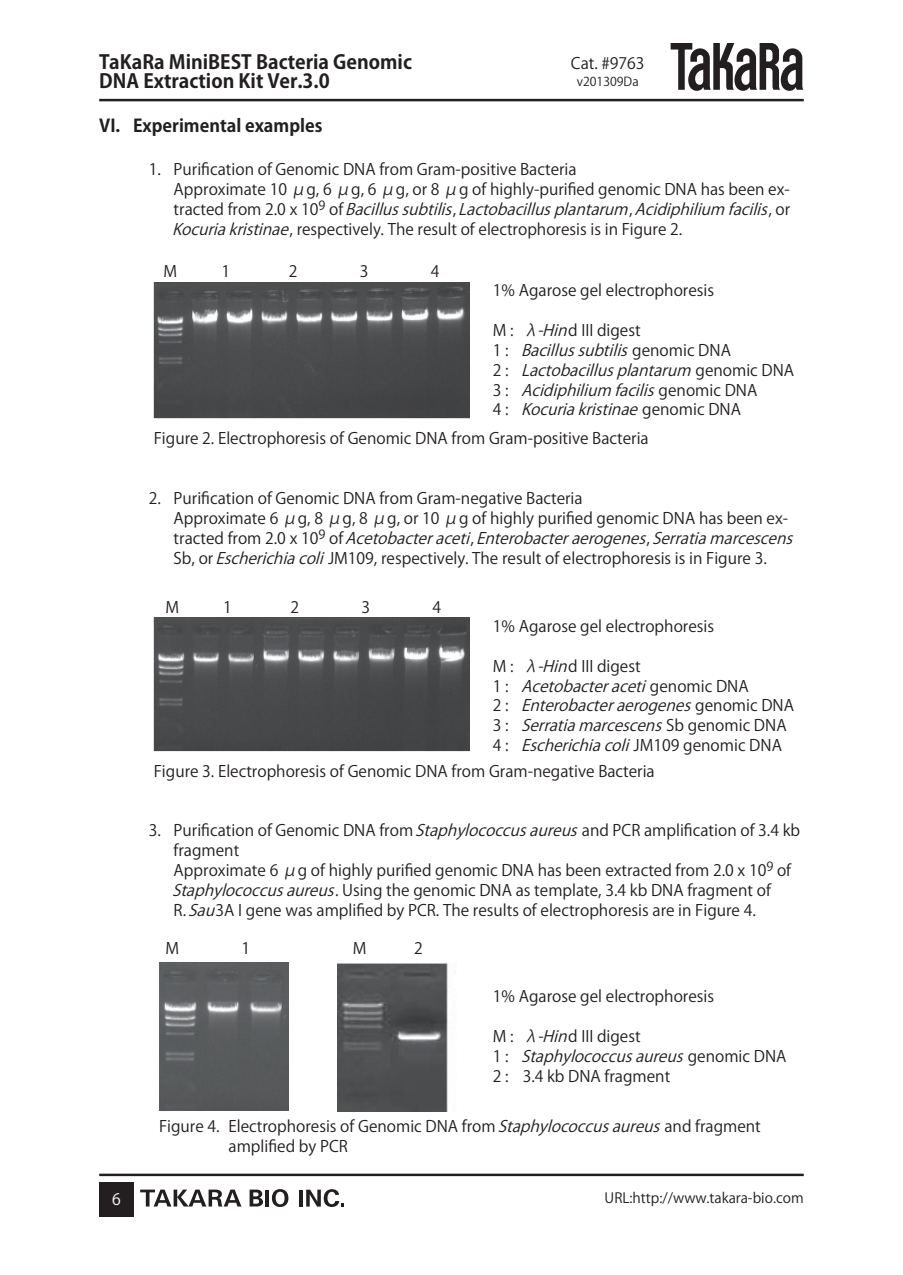
<style>
.page{position:relative;width:903px;height:1275px;background:#fff}
.page>*{position:absolute;margin:0;border:0;box-sizing:border-box;transform-origin:0 0}
.t1{font:700 19.25px/19.8px "Koz Go Pro";color:#231f20}
.本文{font:700 17.5px "Koz Go Pro";color:#231f20}
.本文-2{font:15.75px/19.8px "Koz Go Pro";color:#231f20}
.本文-3{font:italic 15.75px "Koz Go Pro";color:#231f20}
.t2{font:15.75px "Koz Go Pro";color:#fff}
.t3{font:14px "Koz Go Pro";color:#231f20}
.t4{font:12.25px "Koz Go Pro";color:#231f20}
.s1{font-style:italic}
.s2{font-style:normal}
</style>
<div class="page">
<hr style="left:99px;top:99px;width:705px;height:2px;background:#231f20">
<hr style="left:99px;top:1174px;width:705px;height:2px;background:#231f20">
<div style="left:99px;top:1182px;width:35px;height:35px;background:#231f20"></div>
<svg style="left:670px;top:43px;width:133px;height:48px"></svg>
<svg style="left:272px;top:1189px;width:16px;height:18px"></svg>
<svg style="left:140px;top:1189px;width:101px;height:17px"></svg>
<hr style="left:265px;top:1189px;width:4px;height:17px;background:#231f20">
<hr style="left:299px;top:1190px;width:4px;height:16px;background:#231f20">
<svg style="left:306px;top:1189px;width:38px;height:18px"></svg>
<svg style="left:250px;top:1189px;width:13px;height:18px"></svg>
<img style="left:154px;top:283px;width:316px;height:135px">
<img style="left:154px;top:618px;width:316px;height:133px">
<img style="left:159px;top:962px;width:129px;height:149px">
<img style="left:337px;top:962px;width:118px;height:149px">
<p class="t1" style="left:99px;top:53px;width:314px">TaKaRa MiniBEST Bacteria Genomic<br>DNA Extraction Kit Ver.3.0</p>
<p class="本文-2" style="left:571px;top:54px;width:75px">Cat. #9763</p>
<p class="t4" style="left:577px;top:74px;width:63px">v201309Da</p>
<p class="本文" style="left:99px;top:114px;width:225px">VI．Experimental examples</p>
<p class="本文-2" style="left:149px;top:160px;width:429px">1. Purification of Genomic DNA from Gram-positive Bacteria</p>
<p class="本文-2" style="left:172px;top:180px;width:620px;text-align:justify">Approximate 10 μg, 6 μg, 6 μg, or 8 μg of highly-purified genomic DNA has been ex&shy;t r a c t e d f r o m 2 . 0 x 1 0 <sup>9</sup> o f <span class="s1">Bacillus subtilis</span>, <span class="s1">Lactobacillus plantarum</span>, <span class="s1">Acidiphilium facilis</span>, o r <span class="s1">Kocuriakristinae</span>, respectively. The result of electrophoresis is in Figure 2.</p>
<p class="本文-2" style="left:164px;top:261px;width:15px">M</p>
<p class="本文-2" style="left:221px;top:261px;width:10px">1</p>
<p class="本文-2" style="left:289px;top:261px;width:10px">2</p>
<p class="本文-2" style="left:360px;top:261px;width:10px">3</p>
<p class="本文-2" style="left:431px;top:261px;width:10px">4</p>
<p class="本文-2" style="left:493px;top:281px;width:223px">1% Agarose gel electrophoresis</p>
<p class="本文-2" style="left:493px;top:321px;width:149px">M : λ-<span class="s1">Hin</span>d III digest</p>
<p class="本文-3" style="left:493px;top:340px;width:240px"><span class="s2">1 :</span> Bacillus subtilis <span class="s2">g e n o m i c D N A</span></p>
<p class="本文-3" style="left:493px;top:360px;width:303px"><span class="s2">2 :</span> Lactobacillus plantarum <span class="s2">g e n o m i c D N A</span></p>
<p class="本文-3" style="left:493px;top:380px;width:266px"><span class="s2">3 :</span> Acidiphilium facilis <span class="s2">g e n o m i c D N A</span></p>
<p class="本文-3" style="left:493px;top:399px;width:250px"><span class="s2">4 :</span> Kocuria kristinae <span class="s2">g e n o m i c D N A</span></p>
<p class="本文-2" style="left:154px;top:429px;width:496px">Figure 2. Electrophoresis of Genomic DNA from Gram-positive Bacteria</p>
<p class="本文-2" style="left:149px;top:489px;width:435px">2. Purification of Genomic DNA from Gram-negative Bacteria</p>
<p class="本文-2" style="left:174px;top:509px;width:626px">Approximate 6 μg, 8 μg, 8 μg, or 10 μg of highly purified genomic DNA has been ex-<br>t r a c t e d f r o m 2 . 0 x 1 0 <sup>9</sup> o f <span class="s1">Acetobacter aceti</span>, <span class="s1">Enterobacter aerogenes</span>, <span class="s1">Serratia marcescens<br></span>Sb, or<span class="s1">Escherichiacoli</span>JM109, respectively. The result of electrophoresis is in Figure 3.</p>
<p class="本文-2" style="left:165px;top:597px;width:15px">M</p>
<p class="本文-2" style="left:223px;top:597px;width:10px">1</p>
<p class="本文-2" style="left:290px;top:597px;width:10px">2</p>
<p class="本文-2" style="left:361px;top:597px;width:10px">3</p>
<p class="本文-2" style="left:433px;top:597px;width:10px">4</p>
<p class="本文-2" style="left:493px;top:617px;width:223px">1% Agarose gel electrophoresis</p>
<p class="本文-2" style="left:493px;top:657px;width:149px">M : λ-<span class="s1">Hin</span>d III digest</p>
<p class="本文-3" style="left:493px;top:676px;width:257px"><span class="s2">1 :</span> Acetobacter aceti <span class="s2">g e n o m i c D N A</span></p>
<p class="本文-3" style="left:493px;top:695px;width:303px"><span class="s2">2 :</span> Enterobacter aerogenes <span class="s2">g e n o m i c D N A</span></p>
<p class="本文-3" style="left:493px;top:715px;width:295px"><span class="s2">3 :</span> Serratia marcescens <span class="s2">S b g e n o m i c D N A</span></p>
<p class="本文-2" style="left:493px;top:736px;width:291px">4 : <span class="s1">Escherichiacoli</span>JM109 genomic DNA</p>
<p class="本文-2" style="left:154px;top:761px;width:502px">Figure 3. Electrophoresis of Genomic DNA from Gram-negative Bacteria</p>
<p class="本文-2" style="left:174px;top:821px;width:628px;text-indent:-25px">3. Purification of Genomic DNA from<span class="s1">Staphylococcusaureus</span>and PCR amplification of 3.4 kb fragment</p>
<p class="本文-2" style="left:172px;top:861px;width:621px">Approximate 6 μg of highly purified genomic DNA has been extracted from 2.0 x 10<sup>9</sup> of<br><span class="s1">Staphylococcusaureus</span>. Using the genomic DNA as template, 3.4 kb DNA fragment of</p>
<p class="本文-2" style="left:174px;top:900px;width:584px">R.<span class="s1">Sau</span>3A I gene was amplified by PCR. The results of electrophoresis are in Figure 4.</p>
<p class="本文-2" style="left:165px;top:938px;width:15px">M</p>
<p class="本文-2" style="left:241px;top:938px;width:10px">1</p>
<p class="本文-2" style="left:353px;top:938px;width:15px">M</p>
<p class="本文-2" style="left:414px;top:938px;width:10px">2</p>
<p class="本文-2" style="left:493px;top:987px;width:223px">1% Agarose gel electrophoresis</p>
<p class="本文-2" style="left:493px;top:1027px;width:149px">M : λ-<span class="s1">Hin</span>d III digest</p>
<p class="本文-3" style="left:493px;top:1046px;width:295px"><span class="s2">1 :</span> Staphylococcus aureus <span class="s2">g e n o m i c D N A</span></p>
<p class="本文-2" style="left:493px;top:1066px;width:179px">2 : 3.4 kb DNA fragment</p>
<p class="t2" style="left:112px;top:1189px;width:10px">6</p>
<p class="本文-2" style="left:228px;top:1117px;width:534px;text-indent:-69px">Figure 4. Electrophoresis of Genomic DNA from<span class="s1">Staphylococcusaureus</span>and fragment amplified by PCR</p>
<p class="t3" style="left:605px;top:1189px;width:201px">URL:http://www.takara-bio.com</p>
</div>
